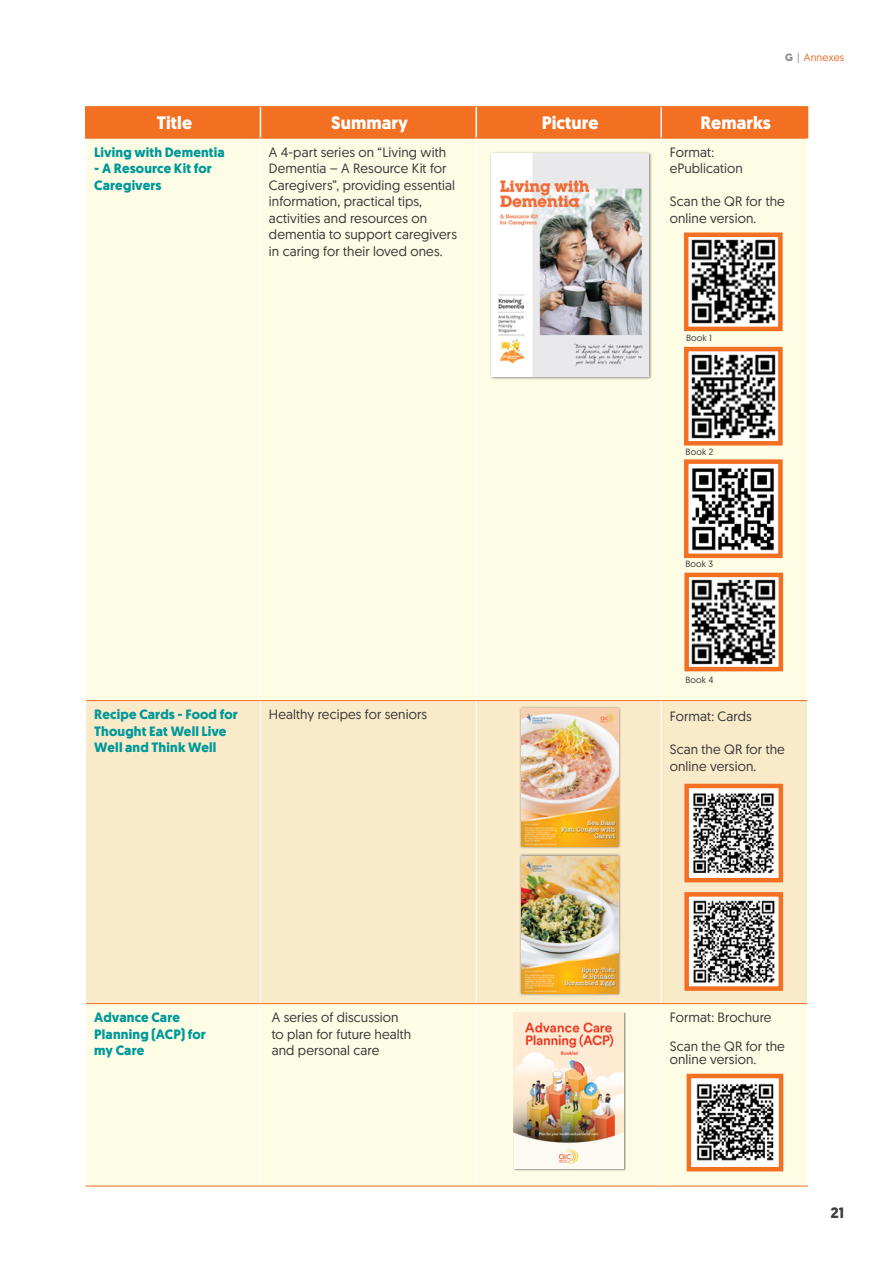
<style>
.page{position:relative;width:893px;height:1263px;background:#fff}
.page>*{position:absolute;margin:0;border:0;box-sizing:border-box;transform-origin:0 0}
.t1{font:700 18px "Geomanist";letter-spacing:.005em;color:#fff}
.t2{font:700 15px "Geomanist";color:#414042}
.t3{font:13.5px/16.5px "Geomanist";letter-spacing:.005em;color:#383839}
.t4{font:700 13.5px/16.5px "Geomanist";letter-spacing:.01em;color:#099}
.t5{font:10.5px "Geomanist";letter-spacing:.015em;color:#e46a26}
.t6{font:9px "Geomanist";letter-spacing:.025em;color:#383839}
.s1{font-weight:700;color:#898b8e}
.s2{color:#939598}
</style>
<div class="page">
<div style="left:87px;top:107px;width:720px;height:31px;background:#f36f21"></div>
<div style="left:86px;top:139px;width:721px;height:1047px;background:#fdfce5"></div>
<div style="left:86px;top:701px;width:721px;height:302px;background:#f9eaca"></div>
<hr style="left:260px;top:107px;width:1px;height:31px;background:#fff">
<hr style="left:475px;top:107px;width:2px;height:31px;background:#fff">
<hr style="left:660px;top:107px;width:2px;height:31px;background:#fff">
<hr style="left:85px;top:107px;width:2px;height:31px;background:#f36f21">
<hr style="left:807px;top:107px;width:1px;height:31px;background:#f36f21">
<hr style="left:85px;top:106px;width:175px;height:1px;background:#f36f21">
<hr style="left:260px;top:106px;width:216px;height:1px;background:#f36f21">
<hr style="left:661px;top:106px;width:147px;height:1px;background:#f36f21">
<hr style="left:476px;top:106px;width:185px;height:1px;background:#f36f21">
<hr style="left:260px;top:701px;width:1px;height:302px;background:#fff">
<hr style="left:476px;top:701px;width:1px;height:302px;background:#fff">
<hr style="left:661px;top:701px;width:1px;height:302px;background:#fff">
<hr style="left:86px;top:1003px;width:174px;height:1px;background:#f36f21">
<hr style="left:85px;top:1186px;width:175px;height:1px;background:#f36f21">
<hr style="left:260px;top:1004px;width:1px;height:182px;background:#fff">
<hr style="left:260px;top:1003px;width:216px;height:1px;background:#f36f21">
<hr style="left:260px;top:1186px;width:216px;height:1px;background:#f36f21">
<hr style="left:476px;top:1004px;width:1px;height:182px;background:#fff">
<hr style="left:476px;top:1003px;width:185px;height:1px;background:#f36f21">
<hr style="left:476px;top:1186px;width:185px;height:1px;background:#f36f21">
<hr style="left:661px;top:1004px;width:1px;height:182px;background:#fff">
<hr style="left:661px;top:1003px;width:146px;height:1px;background:#f36f21">
<hr style="left:661px;top:1186px;width:147px;height:1px;background:#f36f21">
<hr style="left:85px;top:138px;width:175px;height:1px;background:#f36f21">
<hr style="left:86px;top:700px;width:174px;height:1px;background:#f36f21">
<hr style="left:260px;top:139px;width:1px;height:561px;background:#fff">
<hr style="left:260px;top:138px;width:216px;height:1px;background:#f36f21">
<hr style="left:260px;top:700px;width:216px;height:1px;background:#f36f21">
<hr style="left:476px;top:139px;width:1px;height:561px;background:#fff">
<hr style="left:476px;top:138px;width:185px;height:1px;background:#f36f21">
<hr style="left:476px;top:700px;width:185px;height:1px;background:#f36f21">
<hr style="left:661px;top:139px;width:1px;height:561px;background:#fff">
<hr style="left:661px;top:138px;width:147px;height:1px;background:#f36f21">
<hr style="left:661px;top:700px;width:146px;height:1px;background:#f36f21">
<div style="left:514px;top:1012px;width:112px;height:159px;background:#000;opacity:.4"></div>
<img style="left:514px;top:1012px;width:110px;height:156px">
<img style="left:689px;top:352px;width:89px;height:88px">
<div style="left:684px;top:347px;width:99px;height:98px;border:4px solid #f36f21"></div>
<img style="left:689px;top:464px;width:89px;height:89px">
<div style="left:684px;top:459px;width:99px;height:99px;border:4px solid #f36f21"></div>
<img style="left:689px;top:578px;width:89px;height:88px">
<div style="left:684px;top:573px;width:99px;height:98px;border:4px solid #f36f21"></div>
<img style="left:689px;top:789px;width:89px;height:88px">
<div style="left:684px;top:784px;width:99px;height:98px;border:4px solid #f36f21"></div>
<img style="left:689px;top:897px;width:89px;height:89px">
<div style="left:684px;top:892px;width:99px;height:99px;border:4px solid #f36f21"></div>
<img style="left:689px;top:237px;width:89px;height:89px">
<div style="left:684px;top:232px;width:99px;height:99px;border:4px solid #f36f21"></div>
<img style="left:692px;top:1079px;width:86px;height:87px">
<div style="left:687px;top:1074px;width:96px;height:97px;border:4px solid #f36f21"></div>
<div style="left:518px;top:705px;width:103px;height:144px;background:#000;opacity:.5"></div>
<img style="left:521px;top:708px;width:97px;height:138px">
<div style="left:518px;top:853px;width:103px;height:143px;background:#000;opacity:.5"></div>
<img style="left:521px;top:856px;width:97px;height:138px">
<div style="left:489px;top:151px;width:163px;height:229px;background:#000;opacity:.5"></div>
<img style="left:491px;top:153px;width:158px;height:224px">
<p class="t5" style="left:785px;top:50px;width:61px"><span class="s1">G</span> <span class="s2">|</span> Annexes</p>
<h1 class="t1" style="left:157px;top:110px;width:37px">Title</h1>
<h1 class="t1" style="left:331px;top:110px;width:79px">Summary</h1>
<h1 class="t1" style="left:542px;top:110px;width:58px">Picture</h1>
<h1 class="t1" style="left:701px;top:110px;width:72px">Remarks</h1>
<p class="t4" style="left:94px;top:144px;width:132px">Living with Dementia</p>
<p class="t4" style="left:94px;top:160px;width:119px">- A Resource Kit for<br>Caregivers</p>
<p class="t3" style="left:269px;top:143px;width:190px">A 4-part series on “Living with<br>Dementia – A Resource Kit for<br>Caregivers”, providing essential information, practical tips, activities and resources on dementia to support caregivers in caring for their loved ones.</p>
<p class="t3" style="left:670px;top:143px;width:75px">Format: ePublication</p>
<p class="t3" style="left:670px;top:193px;width:117px">Scan the QR for the online version.</p>
<p class="t6" style="left:686px;top:332px;width:27px">Book 1</p>
<p class="t6" style="left:685px;top:446px;width:29px">Book 2</p>
<p class="t6" style="left:685px;top:558px;width:29px">Book 3</p>
<p class="t6" style="left:685px;top:674px;width:30px">Book 4</p>
<p class="t4" style="left:94px;top:706px;width:145px">Recipe Cards - Food for<br>Thought Eat Well Live<br>Well and Think Well</p>
<p class="t3" style="left:269px;top:706px;width:160px">Healthy recipes for seniors</p>
<p class="t3" style="left:670px;top:708px;width:84px">Format: Cards</p>
<p class="t3" style="left:670px;top:741px;width:117px">Scan the QR for the online version.</p>
<p class="t4" style="left:94px;top:1009px;width:113px">Advance Care<br>Planning (ACP) for my Care</p>
<p class="t3" style="left:272px;top:1009px;width:141px">A series of discussion to plan for future health and personal care</p>
<p class="t3" style="left:670px;top:1003px;width:117px;line-height:28.5px">Format: Brochure<br>Scan the QR for the</p>
<p class="t3" style="left:670px;top:1051px;width:88px">online version.</p>
<p class="t2" style="left:830px;top:1203px;width:15px">21</p>
</div>
